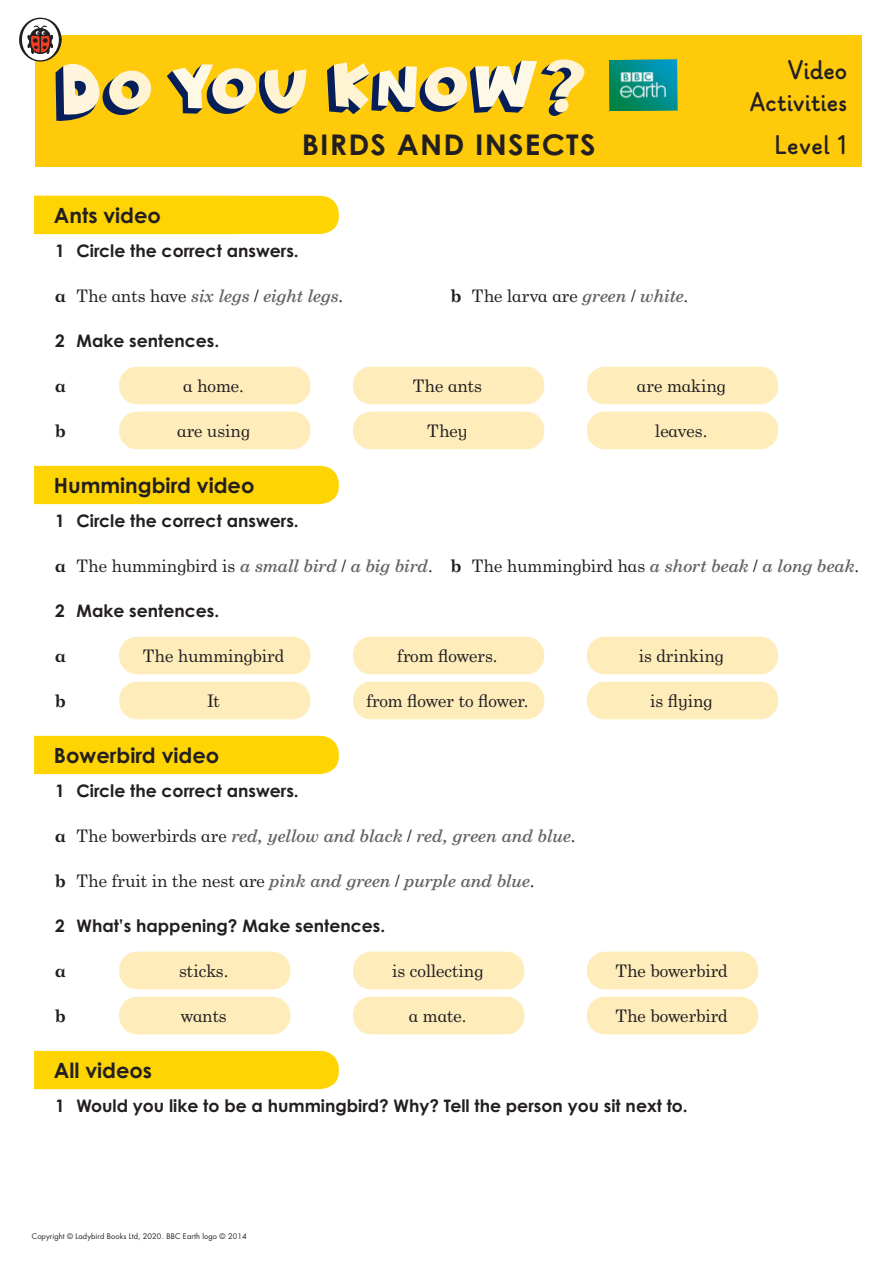
<style>
.page{position:relative;width:893px;height:1263px;background:#fff}
.page>*{position:absolute;margin:0;border:0;box-sizing:border-box;transform-origin:0 0}
.t1{font:700 28.5px "Century Gothic Std";letter-spacing:.04em;color:#231f20;scale:1.05 1}
.t2{font:700 27px/32.4px "Ladybird Learning";color:#231f20;text-align:right}
.t3{font:700 21px "Century Gothic Std";color:#231f20}
.t4{font:17.25px "Century Schlbk Penguin Inf";color:#231f20}
.t5{font:700 17.25px "Century Gothic Std";color:#231f20}
.t6{font:italic 500 17.25px "Century Schlbk Penguin Inf";color:#636366}
.t7{font:700 17.25px "Century Schlbk Penguin Inf";color:#231f20}
.t8{font:7.5px "Futura Std";letter-spacing:.01em;color:#231f20}
.s1{font-weight:700;font-style:normal;color:#231f20}
.s2{font-weight:400;font-style:normal;color:#231f20}
.s3{font-weight:700}
.s4{font-weight:500;font-style:italic;color:#636366}
</style>
<div class="page">
<div style="left:35px;top:35px;width:827px;height:132px;background:#feca0a"></div>
<img style="left:609px;top:59px;width:68px;height:52px">
<svg style="left:167px;top:64px;width:139px;height:50px"></svg>
<svg style="left:327px;top:59px;width:258px;height:57px"></svg>
<svg style="left:19px;top:17px;width:132px;height:104px"></svg>
<div style="left:34px;top:196px;width:305px;height:38px;background:#fed503"></div>
<div style="left:119px;top:367px;width:191px;height:37px;background:#feedbb;border-radius:18px"></div>
<div style="left:353px;top:367px;width:191px;height:37px;background:#feedbb;border-radius:18px"></div>
<div style="left:587px;top:367px;width:191px;height:37px;background:#feedbb;border-radius:18px"></div>
<div style="left:119px;top:412px;width:191px;height:37px;background:#feedbb;border-radius:18px"></div>
<div style="left:353px;top:412px;width:191px;height:37px;background:#feedbb;border-radius:18px"></div>
<div style="left:587px;top:412px;width:191px;height:37px;background:#feedbb;border-radius:18px"></div>
<div style="left:34px;top:466px;width:305px;height:38px;background:#fed503"></div>
<div style="left:119px;top:637px;width:191px;height:37px;background:#feedbb;border-radius:18px"></div>
<div style="left:353px;top:637px;width:191px;height:37px;background:#feedbb;border-radius:18px"></div>
<div style="left:587px;top:637px;width:191px;height:37px;background:#feedbb;border-radius:18px"></div>
<div style="left:119px;top:682px;width:191px;height:37px;background:#feedbb;border-radius:18px"></div>
<div style="left:353px;top:682px;width:191px;height:37px;background:#feedbb;border-radius:18px"></div>
<div style="left:587px;top:682px;width:191px;height:37px;background:#feedbb;border-radius:18px"></div>
<div style="left:34px;top:736px;width:305px;height:38px;background:#fed503"></div>
<div style="left:119px;top:952px;width:171px;height:37px;background:#feedbb;border-radius:18px"></div>
<div style="left:353px;top:952px;width:171px;height:37px;background:#feedbb;border-radius:18px"></div>
<div style="left:587px;top:952px;width:171px;height:37px;background:#feedbb;border-radius:18px"></div>
<div style="left:119px;top:997px;width:171px;height:37px;background:#feedbb;border-radius:18px"></div>
<div style="left:353px;top:997px;width:171px;height:37px;background:#feedbb;border-radius:18px"></div>
<div style="left:587px;top:997px;width:171px;height:37px;background:#feedbb;border-radius:18px"></div>
<div style="left:34px;top:1051px;width:305px;height:38px;background:#fed503"></div>
<p class="t3" style="left:54px;top:202px;width:109px">Ants video</p>
<h1 class="t1" style="left:302px;top:126px;width:281px">BIRDS AND INSECTS</h1>
<p class="t5" style="left:55px;top:240px;width:245px">1 Circle the correct answers.</p>
<p class="t6" style="left:55px;top:285px;width:289px"><span class="s1">a</span> <span class="s2">The ants have</span> six legs <span class="s2">/</span> eight legs<span class="s2">.</span></p>
<p class="t4" style="left:451px;top:285px;width:239px"><span class="s3">b</span> The larva are <span class="s4">green</span> / <span class="s4">white</span>.</p>
<p class="t5" style="left:55px;top:330px;width:166px">2 Make sentences.</p>
<p class="t7" style="left:55px;top:375px;width:12px">a</p>
<p class="t7" style="left:55px;top:420px;width:12px">b</p>
<p class="t4" style="left:183px;top:375px;width:62px">a home.</p>
<p class="t4" style="left:413px;top:375px;width:71px">The ants</p>
<p class="t4" style="left:637px;top:375px;width:90px">are making</p>
<p class="t4" style="left:177px;top:420px;width:74px">are using</p>
<p class="t4" style="left:427px;top:420px;width:42px">They</p>
<p class="t4" style="left:655px;top:420px;width:54px">leaves.</p>
<p class="t3" style="left:54px;top:472px;width:202px">Hummingbird video</p>
<h2 class="t2" style="left:749px;top:55px;width:99px">Video<br>Activities</h2>
<h2 class="t2" style="left:775px;top:130px;width:74px">Level 1</h2>
<p class="t5" style="left:55px;top:510px;width:245px">1 Circle the correct answers.</p>
<p class="t4" style="left:55px;top:555px;width:805px"><span class="s3">a</span> The hummingbird is <span class="s4">a small bird</span> / <span class="s4">a big bird</span>. <span class="s3">b</span> The hummingbird has <span class="s4">a short beak</span> / <span class="s4">a long beak</span>.</p>
<p class="t5" style="left:55px;top:600px;width:166px">2 Make sentences.</p>
<p class="t7" style="left:55px;top:645px;width:12px">a</p>
<p class="t7" style="left:55px;top:690px;width:12px">b</p>
<p class="t4" style="left:143px;top:645px;width:143px">The hummingbird</p>
<p class="t4" style="left:397px;top:645px;width:102px">from flowers.</p>
<p class="t4" style="left:639px;top:645px;width:87px">is drinking</p>
<p class="t4" style="left:207px;top:690px;width:14px">It</p>
<p class="t4" style="left:366px;top:690px;width:164px">from flower to flower.</p>
<p class="t4" style="left:650px;top:690px;width:64px">is flying</p>
<p class="t3" style="left:54px;top:742px;width:167px">Bowerbird video</p>
<p class="t5" style="left:55px;top:780px;width:245px">1 Circle the correct answers.</p>
<p class="t6" style="left:55px;top:825px;width:522px"><span class="s1">a</span> <span class="s2">The bowerbirds are</span> red, yellow and black <span class="s2">/</span> red, green and blue<span class="s2">.</span></p>
<p class="t6" style="left:55px;top:870px;width:481px"><span class="s1">b</span> <span class="s2">The fruit in the nest are</span> pink and green <span class="s2">/</span> purple and blue<span class="s2">.</span></p>
<p class="t5" style="left:55px;top:915px;width:332px">2 What’s happening? Make sentences.</p>
<p class="t7" style="left:55px;top:960px;width:12px">a</p>
<p class="t7" style="left:55px;top:1005px;width:12px">b</p>
<p class="t4" style="left:179px;top:960px;width:51px">sticks.</p>
<p class="t4" style="left:392px;top:960px;width:93px">is collecting</p>
<p class="t4" style="left:615px;top:960px;width:114px">The bowerbird</p>
<p class="t4" style="left:181px;top:1005px;width:48px">wants</p>
<p class="t4" style="left:409px;top:1005px;width:59px">a mate.</p>
<p class="t4" style="left:615px;top:1005px;width:114px">The bowerbird</p>
<p class="t3" style="left:54px;top:1057px;width:100px">All videos</p>
<p class="t5" style="left:55px;top:1095px;width:634px">1 Would you like to be a hummingbird? Why? Tell the person you sit next to.</p>
<p class="t8" style="left:32px;top:1231px;width:216px">Copyright © Ladybird Books Ltd, 2020. BBC Earth logo © 2014</p>
</div>
